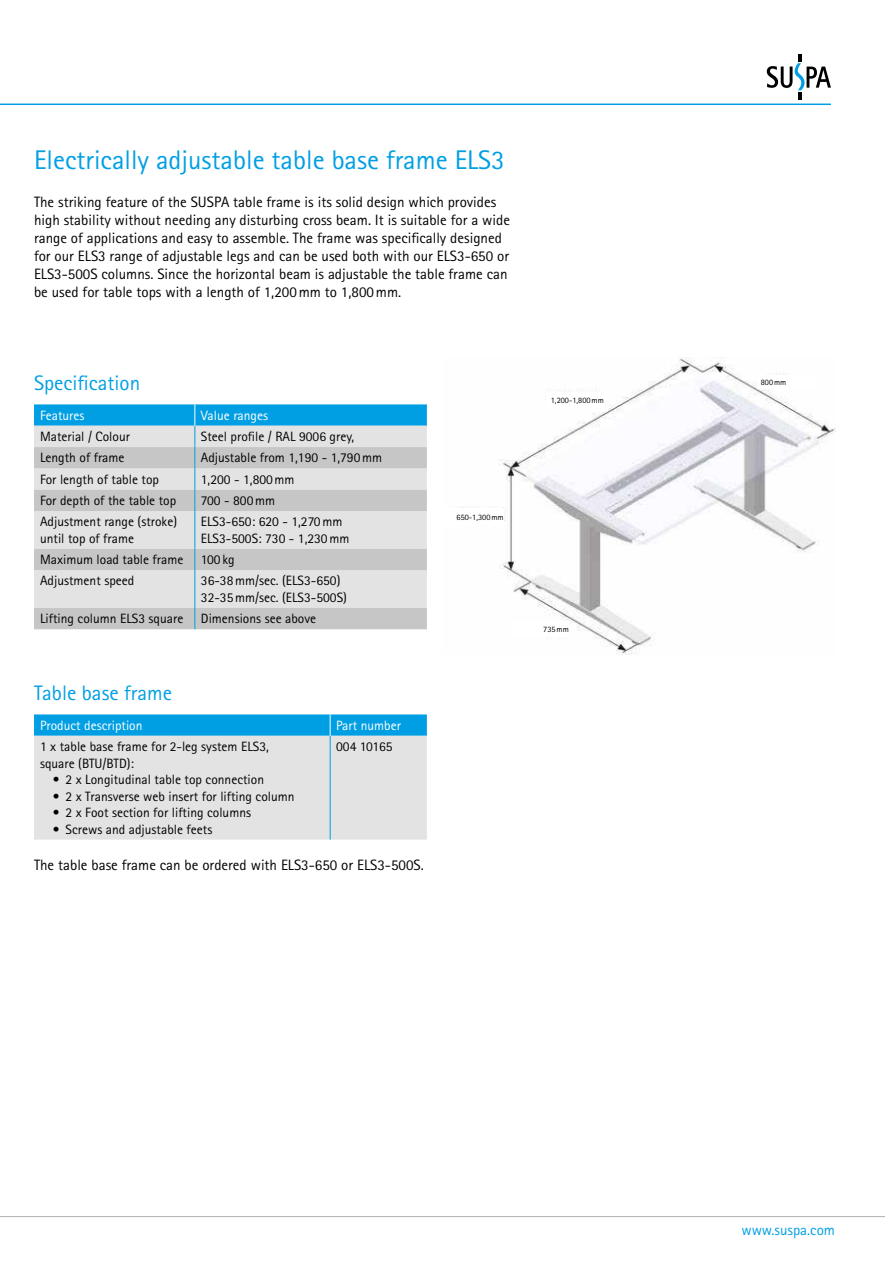
<style>
.page{position:relative;width:885px;height:1263px;background:#fff}
.page>*{position:absolute;margin:0;border:0;box-sizing:border-box;transform-origin:0 0}
.t1{font:27px "Rotis Sans Serif Pro";color:#009fe3}
.t2{font:21px "Rotis Sans Serif Pro";color:#009fe3}
.t3{font:15px/18px "Rotis Sans Serif Pro";color:#000}
.t4{font:15px "Rotis Sans Serif Pro";color:#009fe3}
.t5{font:13.5px/16.5px "Rotis Sans Serif Pro";color:#000}
.t6{font:13.5px "Rotis Sans Serif Pro";color:#fff}
.t7{font:8.25px "Rotis Sans Serif Pro";color:#000}
</style>
<div class="page">
<hr style="left:0;top:1216px;width:884px;height:1px;background:#b3b2b2">
<hr style="left:0;top:104px;width:830px;height:1px;background:#009fe3">
<svg style="left:34px;top:714px;width:393px;height:126px;background:#bdd7e3"></svg>
<svg style="left:766px;top:54px;width:64px;height:46px"></svg>
<svg style="left:34px;top:511px;width:393px;height:118px;background:#d8d8d8"></svg>
<hr style="left:194px;top:511px;width:1px;height:38px;background:#009fe3">
<svg style="left:194px;top:549px;width:1px;height:21px"></svg>
<hr style="left:194px;top:570px;width:1px;height:38px;background:#009fe3">
<svg style="left:194px;top:608px;width:1px;height:21px"></svg>
<svg style="left:34px;top:404px;width:393px;height:107px;background:#aacad7"></svg>
<img style="left:459px;top:357px;width:376px;height:298px">
<div style="left:546px;top:392px;width:62px;height:15px;background:#fff"></div>
<div style="left:441px;top:508px;width:62px;height:18px;background:#fff"></div>
<div style="left:760px;top:375px;width:56px;height:14px;background:#fff"></div>
<div style="left:512px;top:622px;width:56px;height:15px;background:#fff"></div>
<h1 class="t1" style="left:34px;top:144px;width:472px">Electrically adjustable table base frame ELS3</h1>
<p class="t3" style="left:34px;top:193px;width:477px">The striking feature of the SUSPA table frame is its solid design which provides high stability without needing any disturbing cross beam. It is suitable for a wide range of applications and easy to assemble. The frame was specifically designed for our ELS3 range of adjustable legs and can be used both with our ELS3-650 or ELS3-500S columns. Since the horizontal beam is adjustable the table frame can be used for table tops with a length of 1,200mm to 1,800mm.</p>
<h2 class="t2" style="left:34px;top:370px;width:108px">Specification</h2>
<p class="t6" style="left:40px;top:407px;width:46px">Features</p>
<p class="t6" style="left:201px;top:407px;width:69px">Value ranges</p>
<p class="t5" style="left:40px;top:428px;width:91px">Material / Colour</p>
<p class="t5" style="left:201px;top:428px;width:155px">Steel profile / RAL 9006 grey,</p>
<p class="t5" style="left:40px;top:450px;width:86px">Length of frame</p>
<p class="t5" style="left:201px;top:450px;width:183px">Adjustable from 1,190 - 1,790mm</p>
<p class="t5" style="left:40px;top:471px;width:120px">For length of table top</p>
<p class="t5" style="left:201px;top:471px;width:95px">1,200 - 1,800mm</p>
<p class="t5" style="left:40px;top:492px;width:138px">For depth of the table top</p>
<p class="t5" style="left:201px;top:492px;width:76px">700 - 800mm</p>
<p class="t5" style="left:40px;top:514px;width:138px">Adjustment range (stroke) until top of frame</p>
<p class="t5" style="left:201px;top:514px;width:150px">ELS3-650: 620 - 1,270mm<br>ELS3-500S: 730 - 1,230mm</p>
<p class="t5" style="left:40px;top:551px;width:145px">Maximum load table frame</p>
<p class="t5" style="left:201px;top:551px;width:35px">100 kg</p>
<p class="t5" style="left:40px;top:573px;width:96px">Adjustment speed</p>
<p class="t5" style="left:201px;top:573px;width:147px">36-38mm/sec. (ELS3-650)<br>32-35mm/sec. (ELS3-500S)</p>
<p class="t5" style="left:40px;top:611px;width:145px">Lifting column ELS3 square</p>
<p class="t5" style="left:201px;top:611px;width:117px">Dimensions see above</p>
<h2 class="t2" style="left:34px;top:680px;width:139px">Table base frame</h2>
<p class="t6" style="left:40px;top:717px;width:104px">Product description</p>
<p class="t6" style="left:336px;top:717px;width:66px">Part number</p>
<p class="t5" style="left:40px;top:738px;width:230px">1 x table base frame for 2-leg system ELS3, square (BTU/BTD):</p>
<p class="t5" style="left:53px;top:771px;width:213px">• 2 x Longitudinal table top connection</p>
<p class="t5" style="left:53px;top:788px;width:243px">• 2 x Transverse web insert for lifting column</p>
<p class="t5" style="left:53px;top:804px;width:200px">• 2 x Foot section for lifting columns</p>
<p class="t5" style="left:53px;top:821px;width:161px">• Screws and adjustable feets</p>
<p class="t5" style="left:336px;top:738px;width:58px">004 10165</p>
<p class="t3" style="left:34px;top:856px;width:391px">The table base frame can be ordered with ELS3-650 or ELS3-500S.</p>
<p class="t7" style="left:456px;top:512px;width:49px">650-1,300mm</p>
<p class="t7" style="left:551px;top:395px;width:54px">1,200-1,800mm</p>
<p class="t7" style="left:543px;top:624px;width:27px">735mm</p>
<p class="t7" style="left:760px;top:377px;width:27px">800mm</p>
<p class="t4" style="left:741px;top:1221px;width:95px">www.suspa.com</p>
</div>
